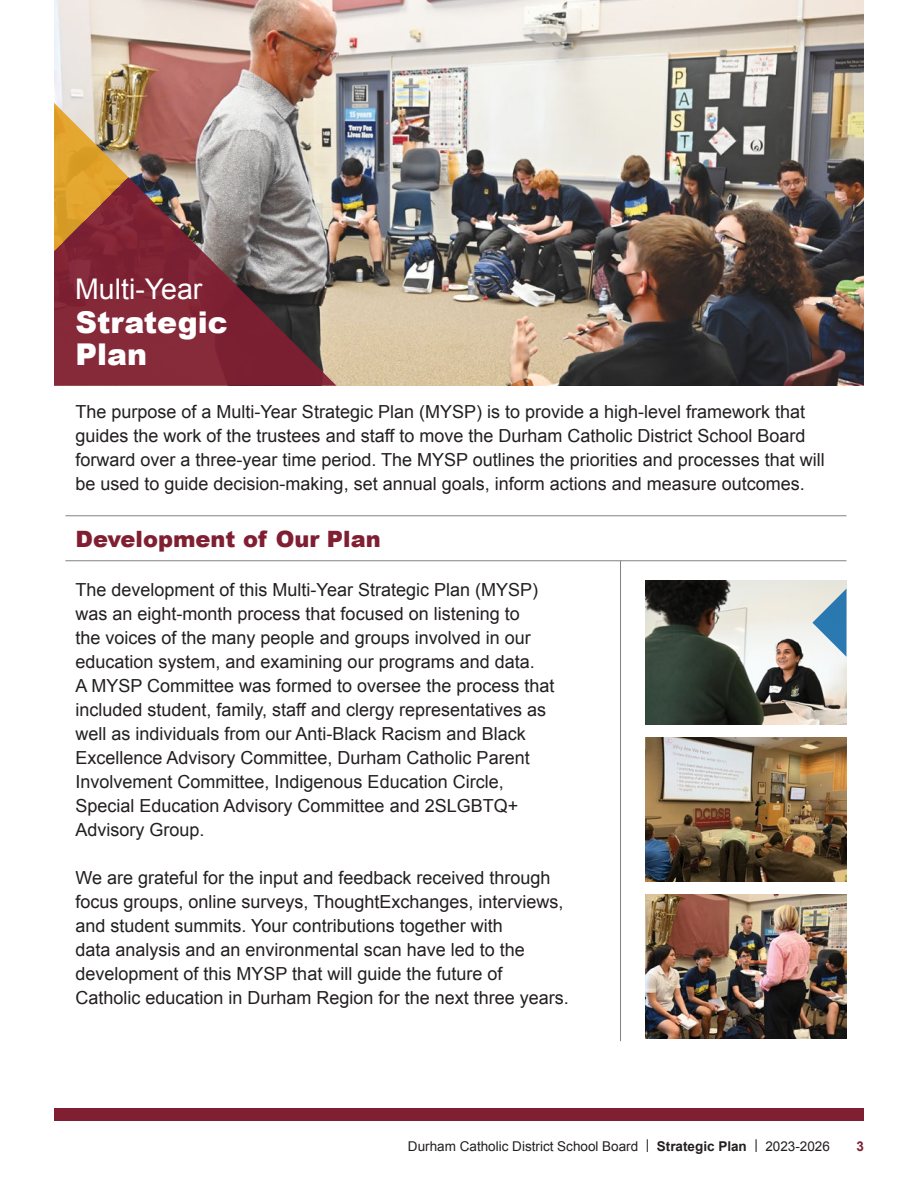
<style>
.page{position:relative;width:918px;height:1188px;background:#fff}
.page>*{position:absolute;margin:0;border:0;box-sizing:border-box;transform-origin:0 0}
.t1{font:900 30px "Arial";color:#fff}
.t2{font:28.5px "Arial";color:#fff}
.t3{font:900 22.5px "Arial";color:#811f32}
.t4{font:18px/24px "Arial";color:#231f20}
.t5{font:13.5px "Arial";color:#231f20}
.t6{font:700 13.5px "Arial";color:#811f32}
.s1{font-weight:700}
</style>
<div class="page">
<img style="left:54px;top:0;width:810px;height:386px">
<svg style="left:54px;top:177px;width:282px;height:209px;background:#834a52"></svg>
<svg style="left:54px;top:103px;width:74px;height:148px;background:#bf8546"></svg>
<hr style="left:65px;top:560px;width:781px;height:1px;background:#808285">
<hr style="left:65px;top:515px;width:781px;height:1px;background:#808285">
<hr style="left:620px;top:561px;width:1px;height:480px;background:#808285">
<img style="left:646px;top:581px;width:200px;height:144px">
<img style="left:646px;top:895px;width:200px;height:144px">
<img style="left:646px;top:738px;width:200px;height:144px">
<svg style="left:812px;top:589px;width:34px;height:68px"></svg>
<div style="left:54px;top:1108px;width:810px;height:13px;background:#811f32"></div>
<p class="t2" style="left:75px;top:271px;width:129px">Multi-Year</p>
<p class="t1" style="left:76px;top:301px;width:154px">Strategic</p>
<p class="t1" style="left:76px;top:332px;width:73px">Plan</p>
<p class="t4" style="left:76px;top:399px;width:751px">The purpose of a Multi-Year Strategic Plan (MYSP) is to provide a high-level framework that guides the work of the trustees and staff to move the Durham Catholic District School Board forward over a three-year time period. The MYSP outlines the priorities and processes that will be used to guide decision-making, set annual goals, inform actions and measure outcomes.</p>
<p class="t3" style="left:76px;top:522px;width:307px">Development of Our Plan</p>
<p class="t4" style="left:76px;top:578px;width:464px">The development of this Multi-Year Strategic Plan (MYSP)</p>
<p class="t4" style="left:76px;top:602px;width:446px">was an eight-month process that focused on listening to</p>
<p class="t4" style="left:76px;top:626px;width:457px">the voices of the many people and groups involved in our</p>
<p class="t4" style="left:76px;top:650px;width:461px">education system, and examining our programs and data.</p>
<p class="t4" style="left:76px;top:674px;width:480px">A MYSP Committee was formed to oversee the process that included student, family, staff and clergy representatives as</p>
<p class="t4" style="left:76px;top:722px;width:452px">well as individuals from our Anti-Black Racism and Black</p>
<p class="t4" style="left:76px;top:746px;width:456px">Excellence Advisory Committee, Durham Catholic Parent</p>
<p class="t4" style="left:76px;top:770px;width:430px">Involvement Committee, Indigenous Education Circle,</p>
<p class="t4" style="left:76px;top:794px;width:444px">Special Education Advisory Committee and 2SLGBTQ+</p>
<p class="t4" style="left:76px;top:818px;width:131px">Advisory Group.</p>
<p class="t4" style="left:76px;top:866px;width:476px">We are grateful for the input and feedback received through</p>
<p class="t4" style="left:76px;top:890px;width:489px">focus groups, online surveys, ThoughtExchanges, interviews, and student summits. Your contributions together with</p>
<p class="t4" style="left:76px;top:938px;width:451px">data analysis and an environmental scan have led to the</p>
<p class="t4" style="left:76px;top:962px;width:428px">development of this MYSP that will guide the future of</p>
<p class="t4" style="left:76px;top:986px;width:495px">Catholic education in Durham Region for the next three years.</p>
<p class="t5" style="left:408px;top:1137px;width:423px">Durham Catholic District School Board | <span class="s1">Strategic Plan</span> | 2023-2026</p>
<p class="t6" style="left:856px;top:1137px;width:9px">3</p>
</div>
